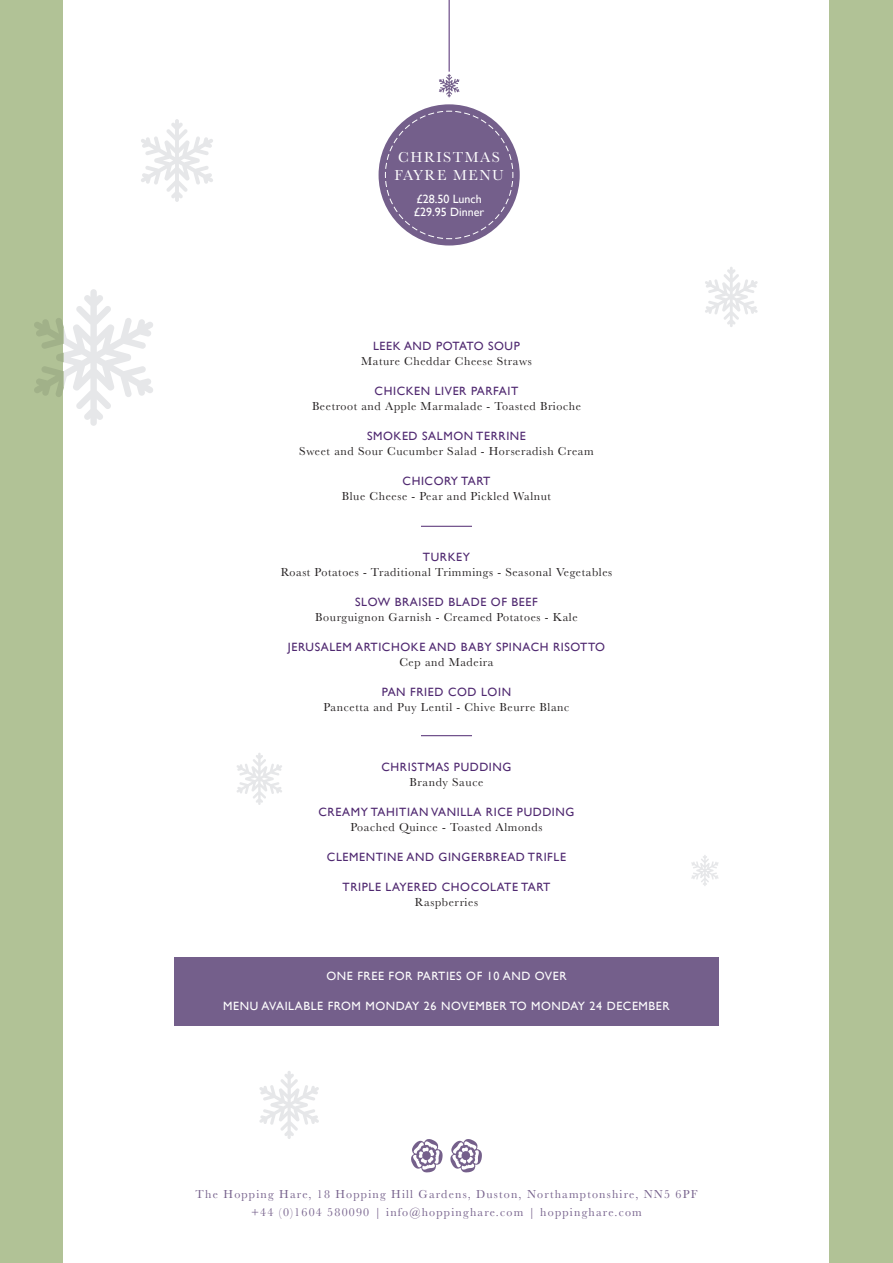
<style>
.page{position:relative;width:893px;height:1263px;background:#b1c296}
.page>*{position:absolute;margin:0;border:0;box-sizing:border-box;transform-origin:0 0}
.t1{font:15px/18px "Baskerville";letter-spacing:.1em;color:#fff}
.t2{font:12px "Baskerville";letter-spacing:.05em;color:#231f20}
.t3{font:12px "Gill Sans";letter-spacing:.05em;color:#4f2870}
.t4{font:12px/18px "Baskerville";letter-spacing:.1em;color:#75608b;text-align:center}
.t5{font:12px "Gill Sans";letter-spacing:.05em;color:#fff}
.t6{font:12px/13.5px "Gill Sans";color:#fff}
</style>
<div class="page">
<div style="left:64px;top:0;width:765px;height:1263px;background:#fff"></div>
<svg style="left:691px;top:855px;width:27px;height:31px"></svg>
<hr style="left:449px;top:0;width:1px;height:72px;background:#4f2870">
<svg style="left:439px;top:74px;width:20px;height:23px"></svg>
<div style="left:379px;top:104px;width:141px;height:141px;background:#745f8b;border-radius:50%"></div>
<svg style="left:385px;top:110px;width:129px;height:129px"></svg>
<svg style="left:34px;top:289px;width:119px;height:137px"></svg>
<svg style="left:141px;top:119px;width:72px;height:83px"></svg>
<svg style="left:237px;top:753px;width:45px;height:52px"></svg>
<svg style="left:259px;top:1071px;width:60px;height:68px"></svg>
<svg style="left:705px;top:267px;width:53px;height:60px"></svg>
<svg style="left:411px;top:1139px;width:32px;height:33px"></svg>
<svg style="left:450px;top:1139px;width:32px;height:33px"></svg>
<div style="left:174px;top:957px;width:545px;height:68px;background:#745f8b"></div>
<hr style="left:421px;top:735px;width:51px;height:1px;background:#4f2870">
<hr style="left:421px;top:526px;width:51px;height:1px;background:#4f2870">
<p class="t1" style="left:394px;top:149px;width:111px">CHRISTMAS<br>FAYRE MENU</p>
<p class="t6" style="left:414px;top:192px;width:72px">£28.50 Lunch £29.95 Dinner</p>
<p class="t3" style="left:373px;top:339px;width:148px">LEEK AND POTATO SOUP</p>
<p class="t2" style="left:361px;top:354px;width:172px">Mature Cheddar Cheese Straws</p>
<p class="t3" style="left:375px;top:384px;width:145px">CHICKEN LIVER PARFAIT</p>
<p class="t2" style="left:312px;top:399px;width:270px">Beetroot and Apple Marmalade - Toasted Brioche</p>
<p class="t3" style="left:367px;top:429px;width:160px">SMOKED SALMON TERRINE</p>
<p class="t2" style="left:299px;top:444px;width:296px">Sweet and Sour Cucumber Salad - Horseradish Cream</p>
<p class="t3" style="left:403px;top:474px;width:89px">CHICORY TART</p>
<p class="t2" style="left:342px;top:489px;width:211px">Blue Cheese - Pear and Pickled Walnut</p>
<p class="t3" style="left:423px;top:549px;width:49px">TURKEY</p>
<p class="t2" style="left:281px;top:564px;width:333px">Roast Potatoes - Traditional Trimmings - Seasonal Vegetables</p>
<p class="t3" style="left:355px;top:594px;width:184px">SLOW BRAISED BLADE OF BEEF</p>
<p class="t2" style="left:315px;top:609px;width:264px">Bourguignon Garnish - Creamed Potatoes - Kale</p>
<p class="t3" style="left:288px;top:639px;width:319px">JERUSALEM ARTICHOKE AND BABY SPINACH RISOTTO</p>
<p class="t2" style="left:399px;top:654px;width:96px">Cep and Madeira</p>
<p class="t3" style="left:382px;top:684px;width:131px">PAN FRIED COD LOIN</p>
<p class="t2" style="left:324px;top:699px;width:247px">Pancetta and Puy Lentil - Chive Beurre Blanc</p>
<p class="t3" style="left:381px;top:759px;width:131px">CHRISTMAS PUDDING</p>
<p class="t2" style="left:410px;top:774px;width:75px">Brandy Sauce</p>
<p class="t3" style="left:319px;top:804px;width:257px">CREAMY TAHITIAN VANILLA RICE PUDDING</p>
<p class="t2" style="left:350px;top:819px;width:193px">Poached Quince - Toasted Almonds</p>
<p class="t3" style="left:327px;top:849px;width:241px">CLEMENTINE AND GINGERBREAD TRIFLE</p>
<p class="t3" style="left:343px;top:879px;width:209px">TRIPLE LAYERED CHOCOLATE TART</p>
<p class="t2" style="left:415px;top:894px;width:65px">Raspberries</p>
<p class="t5" style="left:326px;top:969px;width:242px">ONE FREE FOR PARTIES OF 10 AND OVER</p>
<p class="t5" style="left:223px;top:999px;width:448px">MENU AVAILABLE FROM MONDAY 26 NOVEMBER TO MONDAY 24 DECEMBER</p>
<p class="t4" style="left:196px;top:1185px;width:503px">The Hopping Hare, 18 Hopping Hill Gardens, Duston, Northamptonshire, NN5 6PF +44 (0)1604 580090 | info@hoppinghare.com | hoppinghare.com</p>
</div>
